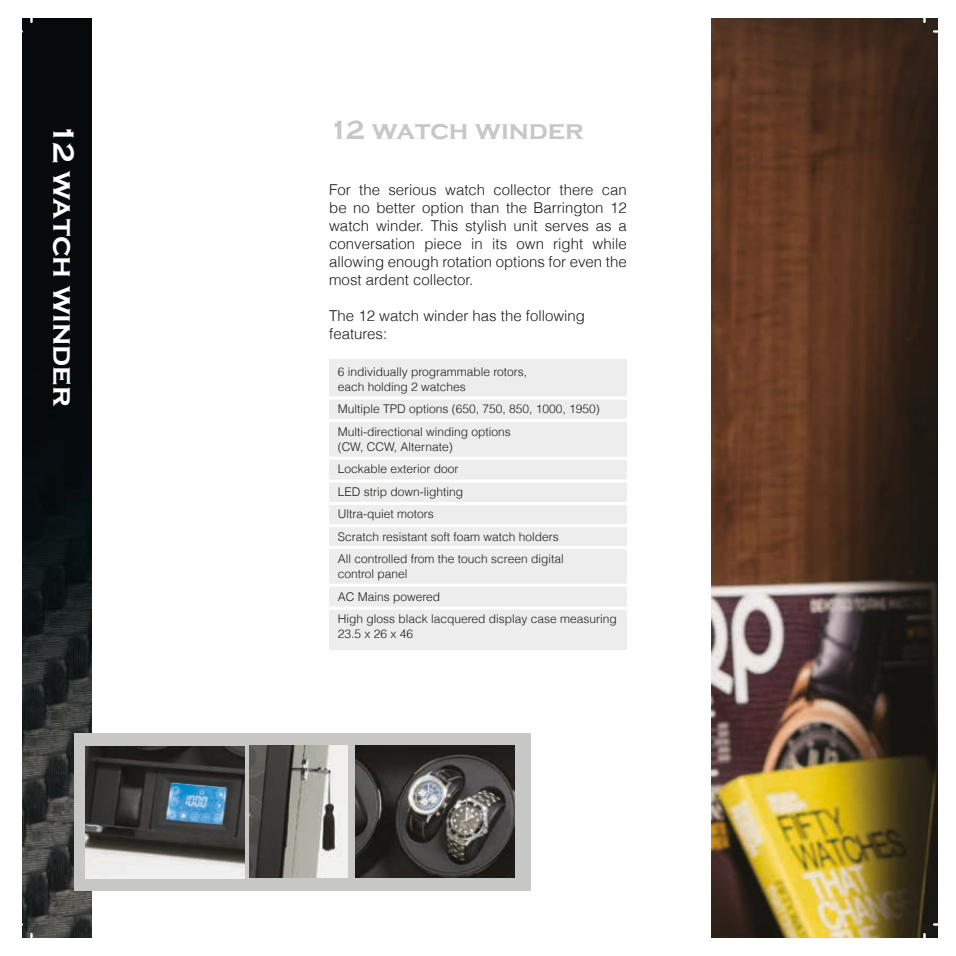
<style>
.page{position:relative;width:956px;height:956px;background:#fff}
.page>*{position:absolute;margin:0;border:0;box-sizing:border-box;transform-origin:0 0}
.t1{font:700 30px "Copperplate Gothic";color:#fff}
.t2{font:700 27px "Copperplate Gothic";color:#c7c7c6}
.t3{font:300 15px/18px "Helvetica";color:#1d1d1b;text-align:justify}
.t4{font:300 12px/22.5px "Helvetica";color:#1d1d1b}
</style>
<div class="page">
<div style="left:329px;top:359px;width:298px;height:290px;background:#ededed"></div>
<img style="left:712px;top:19px;width:225px;height:918px">
<img style="left:22px;top:19px;width:69px;height:918px">
<hr style="left:325px;top:397px;width:309px;height:3px;background:#fff">
<hr style="left:324px;top:419px;width:309px;height:3px;background:#fff">
<hr style="left:324px;top:457px;width:309px;height:3px;background:#fff">
<hr style="left:327px;top:479px;width:309px;height:3px;background:#fff">
<hr style="left:327px;top:502px;width:309px;height:3px;background:#fff">
<hr style="left:325px;top:524px;width:309px;height:3px;background:#fff">
<hr style="left:325px;top:546px;width:309px;height:3px;background:#fff">
<hr style="left:324px;top:584px;width:309px;height:3px;background:#fff">
<hr style="left:322px;top:607px;width:309px;height:3px;background:#fff">
<div style="left:74px;top:733px;width:456px;height:157px;background:#c7c7c6"></div>
<img style="left:250px;top:746px;width:97px;height:132px">
<img style="left:86px;top:747px;width:158px;height:131px">
<img style="left:356px;top:746px;width:159px;height:132px">
<h1 class="t1" style="left:80px;top:123px;width:284px;rotate:90deg">12 watch winder</h1>
<h2 class="t2" style="left:329px;top:115px;width:256px">12 watch winder</h2>
<p class="t3" style="left:329px;top:180px;width:299px">For the serious watch collector there can be no better option than the Barrington 12 watch winder. This stylish unit serves as a conversation piece in its own right while allowing enough rotation options for even the most ardent collector.</p>
<p class="t3" style="left:329px;top:306px;width:257px">The 12 watch winder has the following features:</p>
<p class="t4" style="left:338px;top:363px;width:191px;line-height:15px">6 individually programmable rotors, each holding 2 watches</p>
<p class="t4" style="left:338px;top:397px;width:264px">Multiple TPD options (650, 750, 850, 1000, 1950)<br>Multi-directional winding options</p>
<p class="t4" style="left:338px;top:435px;width:228px">(CW, CCW, Alternate)<br>Lockable exterior door<br>LED strip down-lighting<br>Ultra-quiet motors<br>Scratch resistant soft foam watch holders<br>All controlled from the touch screen digital</p>
<p class="t4" style="left:338px;top:562px;width:281px">control panel<br>AC Mains powered<br>High gloss black lacquered display case measuring</p>
<p class="t4" style="left:338px;top:622px;width:77px">23.5 x 26 x 46</p>
</div>
